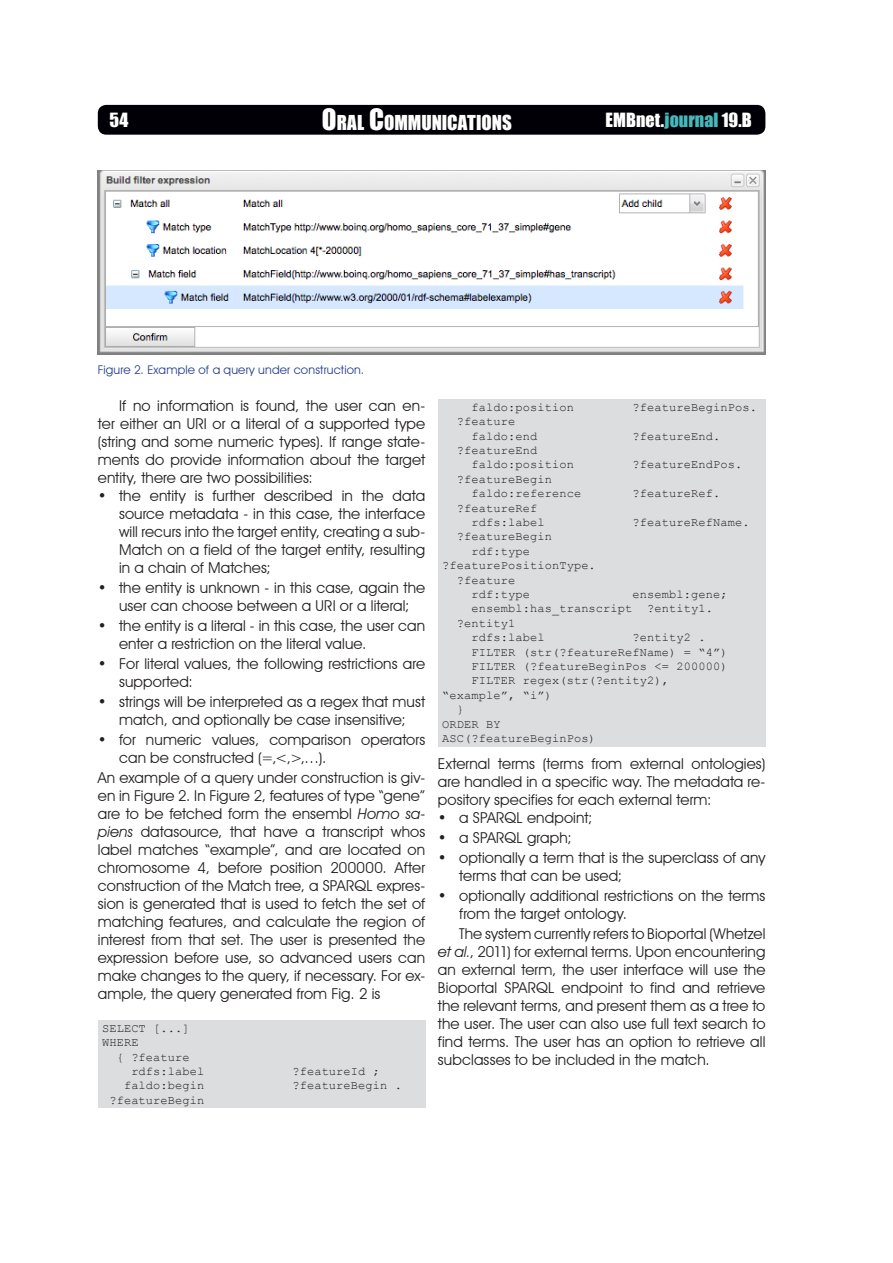
<style>
.page{position:relative;width:893px;height:1263px;background:#fff}
.page>*{position:absolute;margin:0;border:0;box-sizing:border-box;transform-origin:0 0}
.t1{font:18.9px "Impact";color:#fff}
.t2{font:18px "Impact";letter-spacing:.005em;color:#fff}
.list_bullet_1{font:15px/18px "Avant Garde IT Cby BT";letter-spacing:.01em;color:#231f20}
.text_first{font:15px/18px "Avant Garde IT Cby BT";letter-spacing:.01em;color:#231f20;text-align:justify}
.text{font:15px/18px "Avant Garde IT Cby BT";letter-spacing:.005em;color:#231f20;text-align:justify}
.t3{font:12px/14.4px "Courier New";letter-spacing:.01em;color:#231f20}
.legend{font:12px "Avant Garde IT Cby BT";letter-spacing:.02em;color:#253f8e}
.s1{font-size:27px}
.s2{color:#44b9bc}
.s3{font-style:italic}
</style>
<div class="page">
<div style="left:98px;top:105px;width:667px;height:30px;background:#000006;border-radius:9px"></div>
<div style="left:98px;top:1020px;width:327px;height:88px;background:#dcdddf"></div>
<div style="left:438px;top:399px;width:327px;height:347px;background:#dcdddf"></div>
<img style="left:98px;top:170px;width:667px;height:185px">
<p class="t2" style="left:110px;top:106px;width:20px">54</p>
<p class="t1" style="left:322px;top:108px;width:191px"><span class="s1">O</span>RAL <span class="s1">C</span>OMMUNICATIONS</p>
<p class="t2" style="left:606px;top:106px;width:148px">EMBnet.<span class="s2">journal</span> 19.B</p>
<p class="legend" style="left:98px;top:363px;width:268px">Figure 2. Example of a query under construction.</p>
<p class="text" style="left:98px;top:396px;width:329px;text-indent:21px">If no information is found, the user can en&shy;ter either an URI or a literal of a supported type (string and some numeric types). If range state&shy;ments do provide information about the target entity, there are two possibilities:</p>
<p class="list_bullet_1" style="left:119px;top:486px;width:308px;text-align:justify;text-indent:-21px">• the entity is further described in the data source metadata - in this case, the interface will recurs into the target entity, creating a sub-Match on a field of the target entity, resulting in a chain of Matches;</p>
<p class="list_bullet_1" style="left:98px;top:578px;width:329px;text-align:center">• the entity is unknown - in this case, again the user can choose between a URI or a literal;</p>
<p class="list_bullet_1" style="left:119px;top:616px;width:308px;text-indent:-21px">• the entity is a literal - in this case, the user can enter a restriction on the literal value.</p>
<p class="list_bullet_1" style="left:119px;top:654px;width:308px;text-indent:-21px">• For literal values, the following restrictions are supported:</p>
<p class="list_bullet_1" style="left:98px;top:693px;width:329px;text-align:center">• strings will be interpreted as a regex that must match, and optionally be case insensitive;</p>
<p class="list_bullet_1" style="left:119px;top:731px;width:308px;text-indent:-21px">• for numeric values, comparison operators can be constructed (=,&lt;,&gt;,…).</p>
<p class="text_first" style="left:98px;top:769px;width:329px">An example of a query under construction is giv&shy;en in Figure 2. In Figure 2, features of type “gene” are to be fetched form the ensembl <span class="s3">Homo sa&shy;piens</span> datasource, that have a transcript whos label matches “example”, and are located on chromosome 4, before position 200000. After construction of the Match tree, a SPARQL expres&shy;sion is generated that is used to fetch the set of matching features, and calculate the region of interest from that set. The user is presented the expression before use, so advanced users can make changes to the query, if necessary. For ex&shy;ample, the query generated from Fig. 2 is</p>
<p class="t3" style="left:102px;top:1020px;width:89px">SELECT [...]</p>
<p class="t3" style="left:102px;top:1035px;width:38px">WHERE</p>
<p class="t3" style="left:117px;top:1049px;width:75px">{ ?feature</p>
<p class="t3" style="left:131px;top:1063px;width:75px">rdfs:label</p>
<p class="t3" style="left:292px;top:1063px;width:89px">?featureId ;</p>
<p class="t3" style="left:124px;top:1078px;width:82px">faldo:begin</p>
<p class="t3" style="left:292px;top:1078px;width:111px">?featureBegin .</p>
<p class="t3" style="left:109px;top:1092px;width:97px">?featureBegin</p>
<p class="t3" style="left:471px;top:399px;width:104px">faldo:position</p>
<p class="t3" style="left:633px;top:399px;width:126px">?featureBeginPos.</p>
<p class="t3" style="left:471px;top:414px;width:67px;text-indent:-15px">?feature faldo:end</p>
<p class="t3" style="left:633px;top:428px;width:89px">?featureEnd.</p>
<p class="t3" style="left:471px;top:443px;width:104px;text-indent:-15px">?featureEnd faldo:position</p>
<p class="t3" style="left:471px;top:471px;width:111px;text-indent:-15px">?featureBegin faldo:reference</p>
<p class="t3" style="left:471px;top:500px;width:75px;text-indent:-15px">?featureRef rdfs:label</p>
<p class="t3" style="left:633px;top:457px;width:111px">?featureEndPos.</p>
<p class="t3" style="left:633px;top:486px;width:89px">?featureRef.</p>
<p class="t3" style="left:633px;top:515px;width:119px">?featureRefName.</p>
<p class="t3" style="left:457px;top:529px;width:97px">?featureBegin</p>
<p class="t3" style="left:471px;top:543px;width:60px">rdf:type</p>
<p class="t3" style="left:442px;top:558px;width:155px">?featurePositionType.</p>
<p class="t3" style="left:457px;top:572px;width:60px">?feature</p>
<p class="t3" style="left:471px;top:587px;width:60px">rdf:type</p>
<p class="t3" style="left:633px;top:587px;width:97px">ensembl:gene;</p>
<p class="t3" style="left:471px;top:601px;width:243px">ensembl:has_transcript ?entity1.</p>
<p class="t3" style="left:457px;top:615px;width:60px">?entity1</p>
<p class="t3" style="left:471px;top:630px;width:75px">rdfs:label</p>
<p class="t3" style="left:633px;top:630px;width:75px">?entity2 .</p>
<p class="t3" style="left:471px;top:644px;width:258px">FILTER (str(?featureRefName) = “4”)</p>
<p class="t3" style="left:471px;top:659px;width:258px">FILTER (?featureBeginPos &lt;= 200000)</p>
<p class="t3" style="left:471px;top:673px;width:199px">FILTER regex(str(?entity2),</p>
<p class="t3" style="left:442px;top:687px;width:111px">“example”, “i”)</p>
<p class="t3" style="left:457px;top:702px;width:9px">}</p>
<p class="t3" style="left:442px;top:716px;width:60px">ORDER BY</p>
<p class="t3" style="left:442px;top:731px;width:155px">ASC(?featureBeginPos)</p>
<p class="text_first" style="left:438px;top:754px;width:329px">External terms (terms from external ontologies) are handled in a specific way. The metadata re&shy;pository specifies for each external term:</p>
<p class="list_bullet_1" style="left:438px;top:808px;width:156px">• a SPARQL endpoint;</p>
<p class="list_bullet_1" style="left:438px;top:828px;width:135px">• a SPARQL graph;</p>
<p class="list_bullet_1" style="left:459px;top:848px;width:308px;text-indent:-21px">• optionally a term that is the superclass of any terms that can be used;</p>
<p class="list_bullet_1" style="left:459px;top:886px;width:308px;text-indent:-21px">• optionally additional restrictions on the terms from the target ontology.</p>
<p class="text" style="left:438px;top:925px;width:329px;text-indent:21px">The system currently refers to Bioportal (Whetzel <span class="s3">et al.</span>, 2011) for external terms. Upon encountering an external term, the user interface will use the Bioportal SPARQL endpoint to find and retrieve the relevant terms, and present them as a tree to the user. The user can also use full text search to find terms. The user has an option to retrieve all subclasses to be included in the match.</p>
</div>
